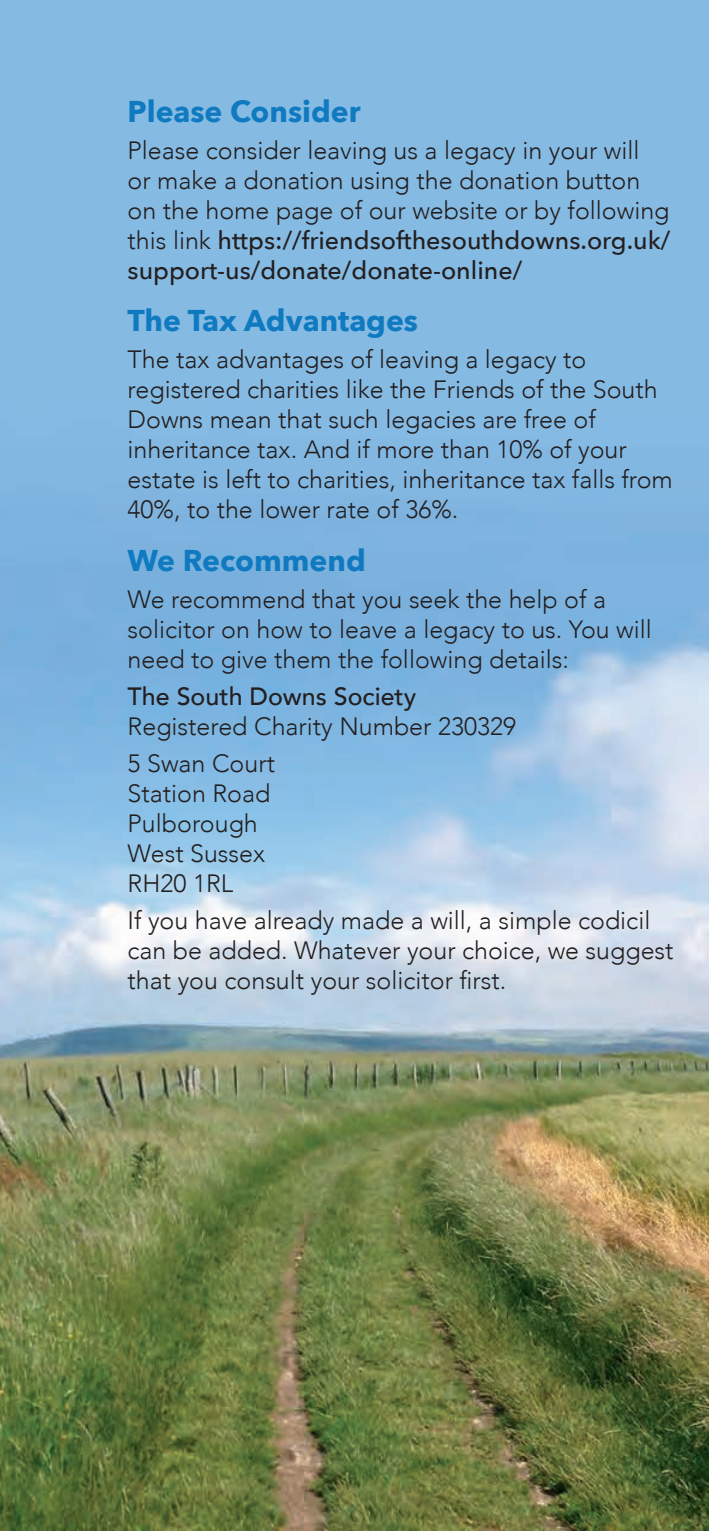
<style>
.page{position:relative;width:709px;height:1531px;background:#fff}
.page>*{position:absolute;margin:0;border:0;box-sizing:border-box;transform-origin:0 0}
.t1{font:700 30px "Avenir Next";color:#107ac0}
.t2{font:300 25px/30px "Avenir";color:#231f20}
.t3{font:500 25px/30px "Avenir Next";color:#231f20}
.t4{font:500 25px "Avenir";color:#231f20}
.s1{font-family:"Avenir";font-weight:300}
</style>
<div class="page">
<img style="left:0;top:0;width:708px;height:1531px">
<hr style="left:708px;top:0;width:1px;height:1531px;background:#e6e7e9">
<p class="t1" style="left:128px;top:86px;width:234px">Please Consider</p>
<p class="t2" style="left:128px;top:136px;width:543px">Please consider leaving us a legacy in your will<br>or make a donation using the donation button on the home page of our website or by following</p>
<p class="t3" style="left:128px;top:225px;width:544px"><span class="s1">this link</span> https://friendsofthesouthdowns.org.uk/ support-us/donate/donate-online/</p>
<p class="t1" style="left:128px;top:295px;width:292px">The Tax Advantages</p>
<p class="t2" style="left:128px;top:345px;width:547px">The tax advantages of leaving a legacy to registered charities like the Friends of the South Downs mean that such legacies are free of inheritance tax. And if more than 10% of your estate is left to charities, inheritance tax falls from 40%, to the lower rate of 36%.</p>
<p class="t1" style="left:128px;top:534px;width:240px">We Recommend</p>
<p class="t2" style="left:128px;top:584px;width:526px">We recommend that you seek the help of a solicitor on how to leave a legacy to us. You will need to give them the following details:</p>
<p class="t4" style="left:128px;top:674px;width:290px">The South Downs Society</p>
<p class="t2" style="left:128px;top:708px;width:390px;line-height:37px">Registered Charity Number 230329<br>5 Swan Court</p>
<p class="t2" style="left:128px;top:778px;width:144px">Station Road<br>Pulborough<br>West Sussex<br>RH20 1RL</p>
<p class="t2" style="left:128px;top:905px;width:547px">If you have already made a will, a simple codicil can be added. Whatever your choice, we suggest that you consult your solicitor first.</p>
</div>
